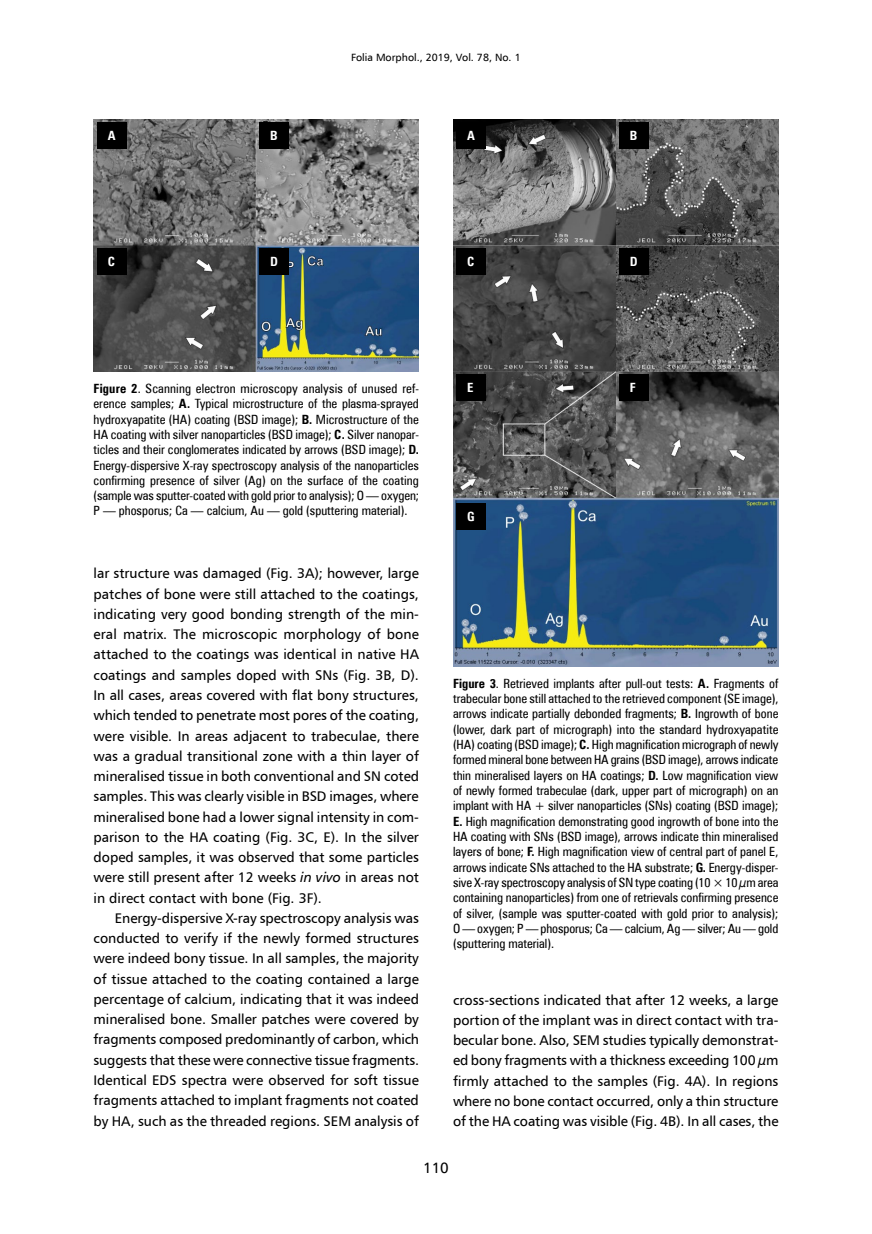
<style>
.page{position:relative;width:872px;height:1234px;background:#fff}
.page>*{position:absolute;margin:0;border:0;box-sizing:border-box;transform-origin:0 0}
.t1{font:15px "Humnst 777 EU";color:#000}
._08_-_Tekst{font:13.95px/20.2px "Humnst 777 EU";color:#000;text-align:justify}
._00_-_Rysunek_-_podp{font:12.75px/15.3px "Zurich Cn EU";color:#000;text-align:justify}
._00_-_Rysunek_-_podp-2{font:700 12.75px "Zurich Cn EU";color:#fff}
.t2{font:10.5px "Humnst 777 EU";color:#000}
.s1{font-weight:700}
.s2{font-style:italic}
</style>
<div class="page">
<img style="left:94px;top:119px;width:325px;height:252px">
<div style="left:97px;top:122px;width:29px;height:27px;background:#000"></div>
<div style="left:259px;top:122px;width:30px;height:27px;background:#000"></div>
<div style="left:97px;top:248px;width:29px;height:27px;background:#000"></div>
<div style="left:259px;top:248px;width:30px;height:27px;background:#000"></div>
<img style="left:453px;top:119px;width:325px;height:547px">
<div style="left:456px;top:122px;width:30px;height:27px;background:#000"></div>
<div style="left:619px;top:122px;width:29px;height:27px;background:#000"></div>
<div style="left:456px;top:248px;width:30px;height:26px;background:#000"></div>
<div style="left:619px;top:248px;width:29px;height:26px;background:#000"></div>
<div style="left:456px;top:374px;width:30px;height:27px;background:#000"></div>
<div style="left:619px;top:374px;width:29px;height:27px;background:#000"></div>
<div style="left:456px;top:503px;width:30px;height:26px;background:#000"></div>
<p class="_00_-_Rysunek_-_podp-2" style="left:108px;top:128px;width:9px">A</p>
<p class="_00_-_Rysunek_-_podp-2" style="left:270px;top:128px;width:9px">B</p>
<p class="_00_-_Rysunek_-_podp-2" style="left:108px;top:254px;width:9px">C</p>
<p class="_00_-_Rysunek_-_podp-2" style="left:270px;top:254px;width:9px">D</p>
<p class="t2" style="left:351px;top:50px;width:171px">Folia Morphol., 2019, Vol. 78, No. 1</p>
<p class="_00_-_Rysunek_-_podp-2" style="left:467px;top:128px;width:9px">A</p>
<p class="_00_-_Rysunek_-_podp-2" style="left:630px;top:128px;width:9px">B</p>
<p class="_00_-_Rysunek_-_podp-2" style="left:467px;top:253px;width:9px">C</p>
<p class="_00_-_Rysunek_-_podp-2" style="left:630px;top:253px;width:9px">D</p>
<p class="_00_-_Rysunek_-_podp" style="left:94px;top:380px;width:327px"><span class="s1">Figure 2</span>. Scanning electron microscopy analysis of unused ref&shy;erence samples; <span class="s1">A.</span> Typical microstructure of the plasma-sprayed hydroxyapatite (HA) coating (BSD image); <span class="s1">B.</span> Microstructure of the HA coating with silver nanoparticles (BSD image); <span class="s1">C.</span> Silver nanopar&shy;ticles and their conglomerates indicated by arrows (BSD image); <span class="s1">D.<br></span>Energy-dispersive X-ray spectroscopy analysis of the nanoparticles confirming presence of silver (Ag) on the surface of the coating (sample was sputter-coated with gold prior to analysis); O — oxygen; P — phosporus; Ca — calcium, Au — gold (sputtering material).</p>
<p class="_08_-_Tekst" style="left:94px;top:563px;width:327px">lar structure was damaged (Fig. 3A); however, large patches of bone were still attached to the coatings, indicating very good bonding strength of the min&shy;eral matrix. The microscopic morphology of bone attached to the coatings was identical in native HA coatings and samples doped with SNs (Fig. 3B, D).<br>In all cases, areas covered with flat bony structures, which tended to penetrate most pores of the coating, were visible. In areas adjacent to trabeculae, there was a gradual transitional zone with a thin layer of mineralised tissue in both conventional and SN coted samples. This was clearly visible in BSD images, where mineralised bone had a lower signal intensity in com&shy;parison to the HA coating (Fig. 3C, E). In the silver doped samples, it was observed that some particles were still present after 12 weeks <span class="s2">in vivo</span> in areas not in direct contact with bone (Fig. 3F).</p>
<p class="_08_-_Tekst" style="left:94px;top:907px;width:327px;text-indent:21px">Energy-dispersive X-ray spectroscopy analysis was conducted to verify if the newly formed structures were indeed bony tissue. In all samples, the majority of tissue attached to the coating contained a large percentage of calcium, indicating that it was indeed mineralised bone. Smaller patches were covered by fragments composed predominantly of carbon, which suggests that these were connective tissue fragments.<br>Identical EDS spectra were observed for soft tissue fragments attached to implant fragments not coated by HA, such as the threaded regions. SEM analysis of</p>
<p class="_00_-_Rysunek_-_podp-2" style="left:467px;top:380px;width:8px">E</p>
<p class="_00_-_Rysunek_-_podp-2" style="left:630px;top:380px;width:8px">F</p>
<p class="_00_-_Rysunek_-_podp-2" style="left:467px;top:508px;width:9px">G</p>
<p class="_00_-_Rysunek_-_podp" style="left:453px;top:675px;width:327px"><span class="s1">Figure 3</span>. Retrieved implants after pull-out tests: <span class="s1">A.</span> Fragments of trabecular bone still attached to the retrieved component (SE image), arrows indicate partially debonded fragments; <span class="s1">B.</span> Ingrowth of bone (lower, dark part of micrograph) into the standard hydroxyapatite (HA) coating (BSD image); <span class="s1">C.</span> High magnification micrograph of newly formed mineral bone between HA grains (BSD image), arrows indicate thin mineralised layers on HA coatings; <span class="s1">D.</span> Low magnification view of newly formed trabeculae (dark, upper part of micrograph) on an implant with HA + silver nanoparticles (SNs) coating (BSD image); <span class="s1">E.</span> High magnification demonstrating good ingrowth of bone into the HA coating with SNs (BSD image), arrows indicate thin mineralised layers of bone; <span class="s1">F.</span> High magnification view of central part of panel E, arrows indicate SNs attached to the HA substrate; <span class="s1">G.</span> Energy-disper&shy;sive X-ray spectroscopy analysis of SN type coating (10 × 10 µm area containing nanoparticles) from one of retrievals confirming presence of silver, (sample was sputter-coated with gold prior to analysis); O — oxygen; P — phosporus; Ca — calcium, Ag — silver; Au — gold (sputtering material).</p>
<p class="_08_-_Tekst" style="left:453px;top:989px;width:327px">cross-sections indicated that after 12 weeks, a large portion of the implant was in direct contact with tra&shy;becular bone. Also, SEM studies typically demonstrat&shy;ed bony fragments with a thickness exceeding 100 µm firmly attached to the samples (Fig. 4A). In regions where no bone contact occurred, only a thin structure of the HA coating was visible (Fig. 4B). In all cases, the</p>
<p class="t1" style="left:423px;top:1157px;width:27px">110</p>
</div>
